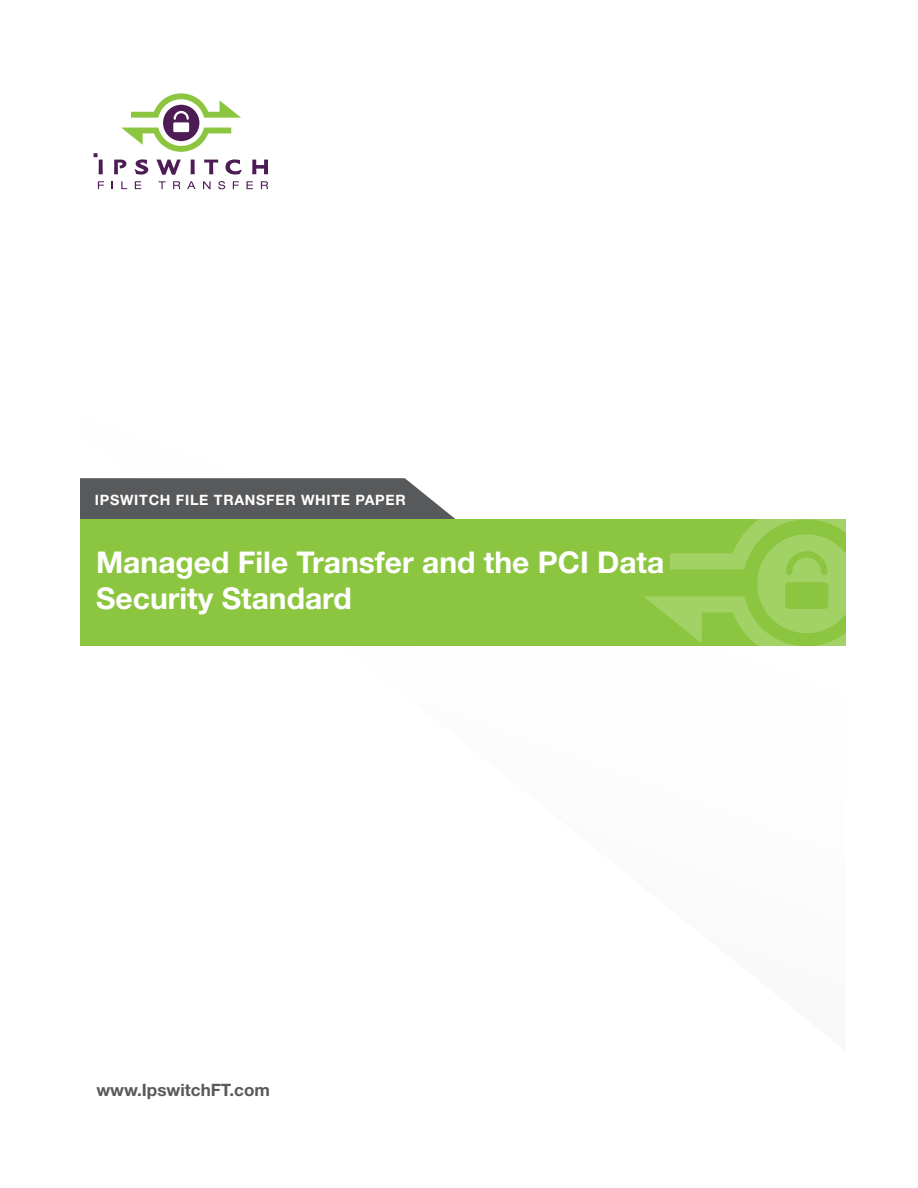
<style>
.page{position:relative;width:918px;height:1188px;background:#fff}
.page>*{position:absolute;margin:0;border:0;box-sizing:border-box;transform-origin:0 0}
.t1{font:700 30px/36px "Helvetica Neue LT Std";color:#fff}
.t2{font:700 17.1px "Helvetica Neue LT Std";color:#58595b}
.t3{font:700 14.25px "Helvetica Neue LT Std";letter-spacing:.05em;color:#fff}
</style>
<div class="page">
<svg style="left:98px;top:181px;width:6px;height:8px"></svg>
<svg style="left:121px;top:181px;width:6px;height:8px"></svg>
<svg style="left:135px;top:181px;width:6px;height:8px"></svg>
<svg style="left:159px;top:181px;width:7px;height:8px"></svg>
<svg style="left:173px;top:181px;width:7px;height:8px"></svg>
<svg style="left:187px;top:181px;width:9px;height:8px"></svg>
<svg style="left:203px;top:181px;width:8px;height:8px"></svg>
<svg style="left:218px;top:181px;width:7px;height:8px"></svg>
<svg style="left:233px;top:181px;width:6px;height:8px"></svg>
<svg style="left:247px;top:181px;width:6px;height:8px"></svg>
<svg style="left:261px;top:181px;width:7px;height:8px"></svg>
<svg style="left:94px;top:93px;width:174px;height:82px"></svg>
<svg style="left:80px;top:478px;width:375px;height:41px;background:#636466"></svg>
<div style="left:78px;top:519px;width:790px;height:127px;background:#8cc640"></div>
<svg style="left:644px;top:519px;width:203px;height:127px"></svg>
<div style="left:33px;top:125px;width:47px;height:1012px;background:#fff"></div>
<div style="left:847px;top:125px;width:54px;height:1012px;background:#fff"></div>
<p class="t3" style="left:95px;top:491px;width:312px">IPSWITCH FILE TRANSFER WHITE PAPER</p>
<p class="t1" style="left:96px;top:544px;width:570px">Managed File Transfer and the PCI Data<br>Security Standard</p>
<p class="t2" style="left:96px;top:1079px;width:175px">www.IpswitchFT.com</p>
</div>
